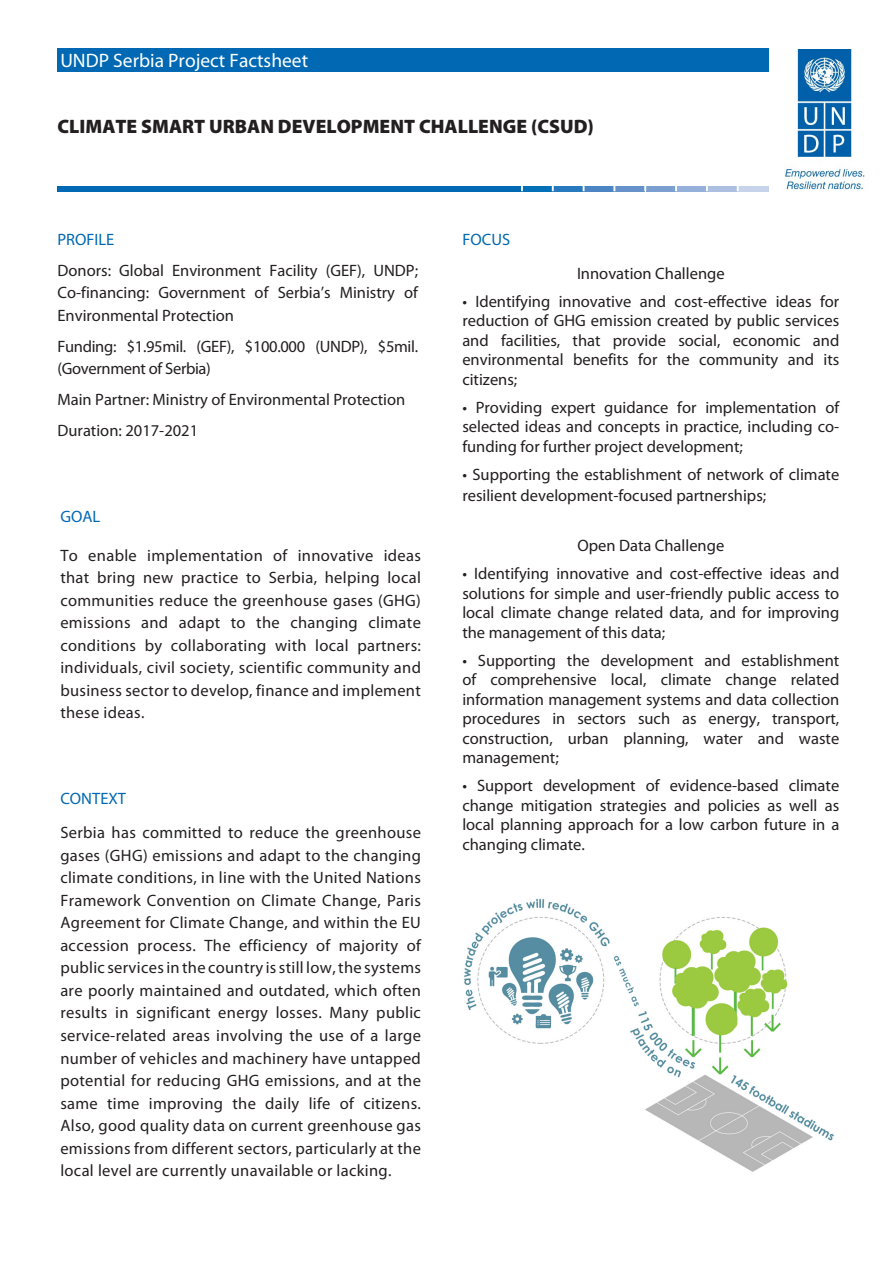
<style>
.page{position:relative;width:893px;height:1263px;background:#fff}
.page>*{position:absolute;margin:0;border:0;box-sizing:border-box;transform-origin:0 0}
.t1{font:900 19.5px "Myriad Pro";color:#231f20}
.t2{font:19.5px "Myriad Pro";color:#fff}
.t3{font:16.5px/22.5px "Myriad Pro";color:#231f20;text-align:justify}
.t4{font:16.5px/22.5px "Myriad Pro";letter-spacing:-.02em;color:#231f20}
.t5{font:16.5px "Myriad Pro";color:#0168b3}
</style>
<div class="page">
<div style="left:58px;top:49px;width:711px;height:23px;background:#0168b3"></div>
<img style="left:785px;top:49px;width:80px;height:142px">
<div style="left:738px;top:186px;width:31px;height:5px;background:#c6d3eb"></div>
<div style="left:646px;top:186px;width:30px;height:5px;background:#7c9fd2"></div>
<div style="left:615px;top:186px;width:30px;height:5px;background:#6692cb"></div>
<div style="left:584px;top:186px;width:30px;height:5px;background:#4c85c3"></div>
<div style="left:707px;top:186px;width:31px;height:5px;background:#acbfe1"></div>
<div style="left:676px;top:186px;width:31px;height:5px;background:#95b0da"></div>
<div style="left:58px;top:186px;width:464px;height:5px;background:#0168b3"></div>
<div style="left:552px;top:186px;width:31px;height:5px;background:#277abe"></div>
<div style="left:522px;top:186px;width:31px;height:5px;background:#0470b7"></div>
<img style="left:464px;top:899px;width:370px;height:273px">
<p class="t2" style="left:60px;top:50px;width:249px">UNDP Serbia Project Factsheet</p>
<p class="t1" style="left:58px;top:115px;width:538px">CLIMATE SMART URBAN DEVELOPMENT CHALLENGE (CSUD)</p>
<p class="t5" style="left:58px;top:230px;width:58px">PROFILE</p>
<p class="t3" style="left:58px;top:259px;width:362px">Donors: Global Environment Facility (GEF), UNDP; Co-financing: Government of Serbia’s Ministry of Environmental Protection</p>
<p class="t4" style="left:58px;top:335px;width:362px">Funding: $1.95mil. (GEF), $100.000 (UNDP), $5mil. (Government of Serbia)</p>
<p class="t3" style="left:58px;top:389px;width:349px">Main Partner: Ministry of Environmental Protection</p>
<p class="t3" style="left:58px;top:420px;width:142px">Duration: 2017-2021</p>
<p class="t5" style="left:60px;top:507px;width:41px">GOAL</p>
<p class="t3" style="left:60px;top:544px;width:362px">To enable implementation of innovative ideas that bring new practice to Serbia, helping local communities reduce the greenhouse gases (GHG) emissions and adapt to the changing climate conditions by collaborating with local partners: individuals, civil society, scientific community and business sector to develop, finance and implement these ideas.</p>
<p class="t5" style="left:60px;top:789px;width:67px">CONTEXT</p>
<p class="t3" style="left:60px;top:822px;width:362px">Serbia has committed to reduce the greenhouse gases (GHG) emissions and adapt to the changing climate conditions, in line with the United Nations Framework Convention on Climate Change, Paris Agreement for Climate Change, and within the EU accession process. The efficiency of majority of public services in the country is still low, the systems are poorly maintained and outdated, which often results in significant energy losses. Many public service-related areas involving the use of a large number of vehicles and machinery have untapped potential for reducing GHG emissions, and at the same time improving the daily life of citizens.<br>Also, good quality data on current greenhouse gas emissions from different sectors, particularly at the local level are currently unavailable or lacking.</p>
<p class="t5" style="left:462px;top:230px;width:49px">FOCUS</p>
<p class="t3" style="left:577px;top:262px;width:149px">Innovation Challenge</p>
<p class="t3" style="left:462px;top:292px;width:378px;line-height:19.5px">• Identifying innovative and cost-effective ideas for reduction of GHG emission created by public services and facilities, that provide social, economic and environmental benefits for the community and its citizens;</p>
<p class="t3" style="left:462px;top:398px;width:378px;line-height:19.5px">• Providing expert guidance for implementation of selected ideas and concepts in practice, including co&shy;funding for further project development;</p>
<p class="t3" style="left:462px;top:464px;width:378px;line-height:21px">• Supporting the establishment of network of climate resilient development-focused partnerships;</p>
<p class="t3" style="left:577px;top:535px;width:148px">Open Data Challenge</p>
<p class="t3" style="left:462px;top:564px;width:378px;line-height:19.5px">• Identifying innovative and cost-effective ideas and solutions for simple and user-friendly public access to local climate change related data, and for improving the management of this data;</p>
<p class="t3" style="left:462px;top:651px;width:378px;line-height:19.5px">• Supporting the development and establishment of comprehensive local, climate change related information management systems and data collection procedures in sectors such as energy, transport, construction, urban planning, water and waste management;</p>
<p class="t3" style="left:462px;top:776px;width:378px;line-height:19.5px">• Support development of evidence-based climate change mitigation strategies and policies as well as local planning approach for a low carbon future in a changing climate.</p>
</div>
